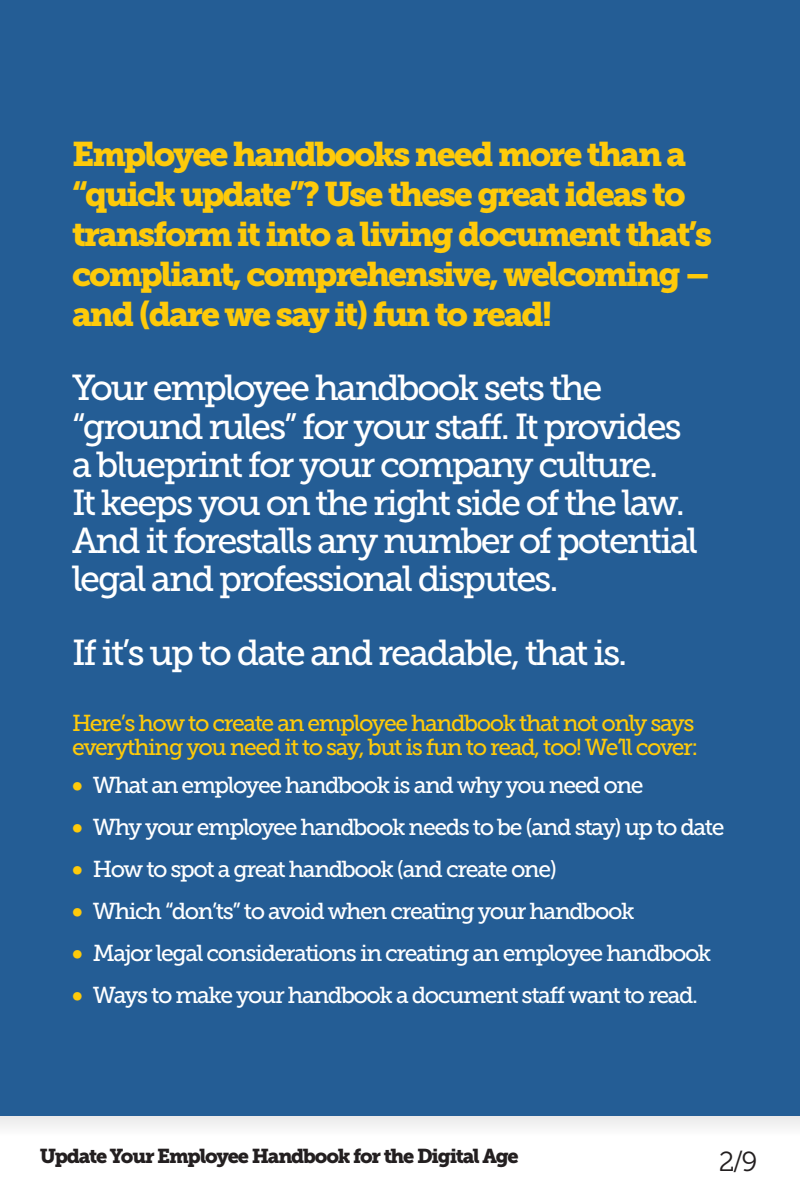
<style>
.page{position:relative;width:800px;height:1200px;background:#fff}
.page>*{position:absolute;margin:0;border:0;box-sizing:border-box;transform-origin:0 0}
.t1{font:36px/38px "Museo Slab 500";letter-spacing:-.06em;color:#fff}
.t2{font:34px/40px "Museo Slab 900";letter-spacing:-.06em;color:#feca0a}
.t3{font:27.5px "Museo Slab 300";color:#231f20}
.t4{font:23px "Museo Slab 500";letter-spacing:-.06em;color:#fff}
.t5{font:23px/24px "Museo Slab 500";letter-spacing:-.06em;color:#feca0a}
.t6{font:20px "Museo Slab 900";letter-spacing:-.06em;color:#231f20}
.s1{font-family:"Museo Slab 900";color:#feca0a}
</style>
<div class="page">
<div style="left:0;top:1116px;width:800px;height:20px;background:#f3f3f3"></div>
<div style="left:0;top:0;width:800px;height:1116px;background:#245d95"></div>
<h2 class="t2" style="left:72px;top:135px;width:642px">Employee handbooks need more than a “quick update”? Use these great ideas to transform it into a living document that’s compliant, comprehensive, welcoming – and (dare we say it) fun to read!</h2>
<h1 class="t1" style="left:72px;top:369px;width:628px">Your employee handbook sets the “ground rules” for your staff. It provides a blueprint for your company culture.<br>It keeps you on the right side of the law.<br>And it forestalls any number of potential legal and professional disputes.</h1>
<h1 class="t1" style="left:72px;top:633px;width:557px">If it’s up to date and readable, that is.</h1>
<p class="t5" style="left:72px;top:711px;width:628px">Here’s how to create an employee handbook that not only says everything you need it to say, but is fun to read, too! We’ll cover:</p>
<p class="t4" style="left:72px;top:772px;width:573px"><span class="s1">•</span> What an employee handbook is and why you need one</p>
<p class="t4" style="left:72px;top:814px;width:654px"><span class="s1">•</span> Why your employee handbook needs to be (and stay) up to date</p>
<p class="t4" style="left:72px;top:856px;width:487px"><span class="s1">•</span> How to spot a great handbook (and create one)</p>
<p class="t4" style="left:72px;top:898px;width:564px"><span class="s1">•</span> Which “don’ts” to avoid when creating your handbook</p>
<p class="t4" style="left:72px;top:940px;width:641px"><span class="s1">•</span> Major legal considerations in creating an employee handbook</p>
<p class="t4" style="left:72px;top:982px;width:628px"><span class="s1">•</span> Ways to make your handbook a document staff want to read.</p>
<p class="t6" style="left:40px;top:1144px;width:480px">Update Your Employee Handbook for the Digital Age</p>
<p class="t3" style="left:719px;top:1147px;width:41px">2/9</p>
</div>
